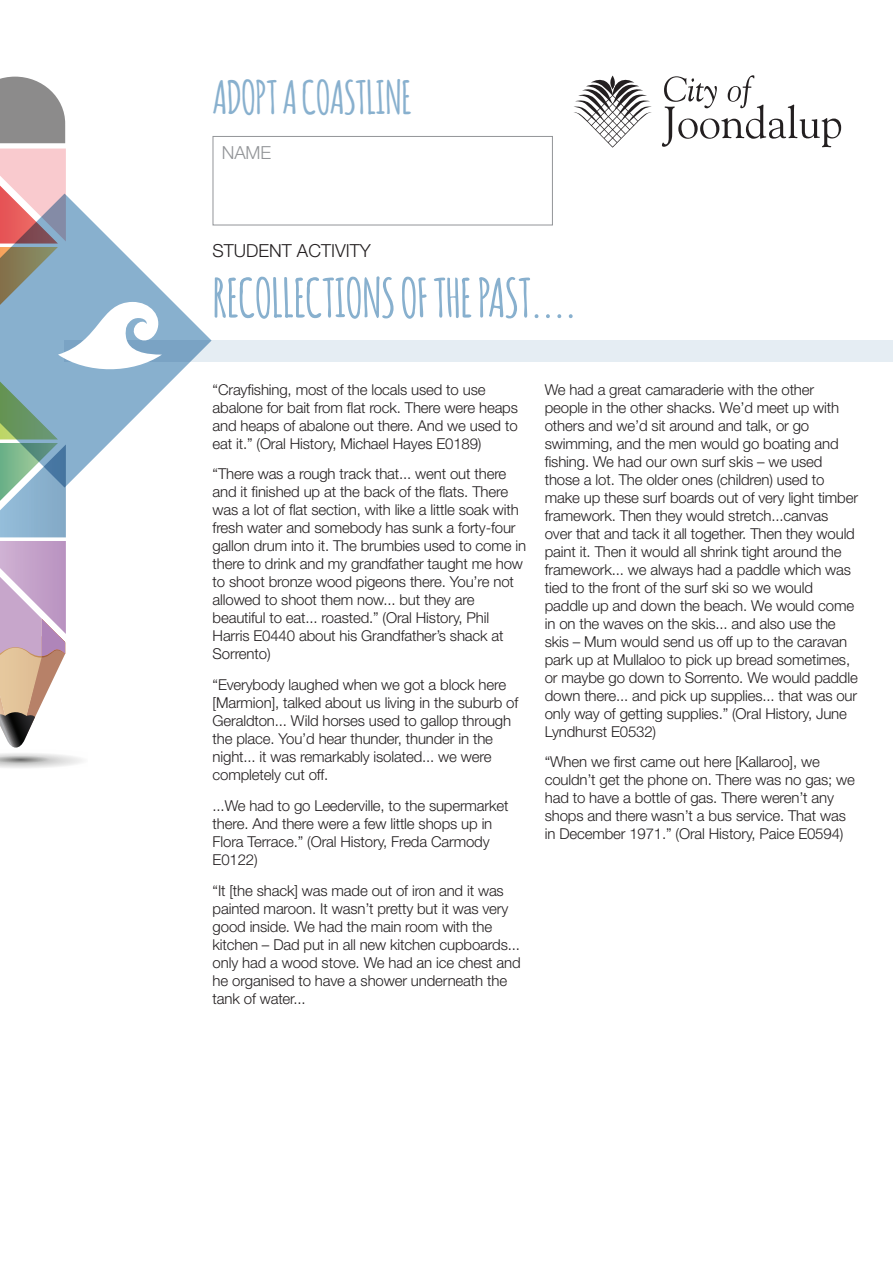
<style>
.page{position:relative;width:893px;height:1263px;background:#fff}
.page>*{position:absolute;margin:0;border:0;box-sizing:border-box;transform-origin:0 0}
.t1{font:700 52.5px "Amatic";color:#88b0ce}
.t2{font:700 45px "Amatic";color:#88b0ce}
.t3{font:300 18px "Helvetica Neue";color:#231f20}
.STUDENT__Text{font:300 18px "Helvetica Neue";color:#939598}
.STUDENT__Text-2{font:300 15px/18px "Helvetica Neue";letter-spacing:-.01em;color:#231f20}
</style>
<div class="page">
<div style="left:65px;top:341px;width:828px;height:21px;background:#e5edf3"></div>
<svg style="left:0;top:77px;width:65px;height:66px;background:#999898"></svg>
<svg style="left:574px;top:75px;width:267px;height:73px"></svg>
<div style="left:213px;top:136px;width:340px;height:89px;border:1px solid #939598"></div>
<svg style="left:163px;top:292px;width:49px;height:97px"></svg>
<svg style="left:0;top:149px;width:163px;height:619px"></svg>
<p class="t2" style="left:213px;top:65px;width:200px">ADOPT A COASTLINE</p>
<p class="STUDENT__Text" style="left:222px;top:141px;width:51px">NAME</p>
<p class="t3" style="left:213px;top:239px;width:160px">STUDENT ACTIVITY</p>
<p class="t1" style="left:213px;top:260px;width:365px">RECOLLECTIONS OF THE PAST....</p>
<p class="STUDENT__Text-2" style="left:213px;top:380px;width:307px">“Crayfishing, most of the locals used to use abalone for bait from flat rock. There were heaps and heaps of abalone out there. And we used to eat it.” (Oral History, Michael Hayes E0189)</p>
<p class="STUDENT__Text-2" style="left:213px;top:465px;width:315px">“There was a rough track that... went out there and it finished up at the back of the flats. There was a lot of flat section, with like a little soak with fresh water and somebody has sunk a forty-four gallon drum into it. The brumbies used to come in there to drink and my grandfather taught me how to shoot bronze wood pigeons there. You’re not allowed to shoot them now... but they are beautiful to eat... roasted.” (Oral History, Phil Harris E0440 about his Grandfather’s shack at Sorrento)</p>
<p class="STUDENT__Text-2" style="left:213px;top:675px;width:307px">“Everybody laughed when we got a block here [Marmion], talked about us living in the suburb of Geraldton... Wild horses used to gallop through the place. You’d hear thunder, thunder in the night... it was remarkably isolated... we were completely cut off.</p>
<p class="STUDENT__Text-2" style="left:213px;top:796px;width:297px">...We had to go Leederville, to the supermarket there. And there were a few little shops up in Flora Terrace.” (Oral History, Freda Carmody E0122)</p>
<p class="STUDENT__Text-2" style="left:213px;top:881px;width:310px">“It [the shack] was made out of iron and it was painted maroon. It wasn’t pretty but it was very good inside. We had the main room with the kitchen – Dad put in all new kitchen cupboards... only had a wood stove. We had an ice chest and he organised to have a shower underneath the tank of water...</p>
<p class="STUDENT__Text-2" style="left:545px;top:380px;width:315px">We had a great camaraderie with the other people in the other shacks. We’d meet up with others and we’d sit around and talk, or go swimming, and the men would go boating and fishing. We had our own surf skis – we used those a lot. The older ones (children) used to make up these surf boards out of very light timber framework. Then they would stretch...canvas over that and tack it all together. Then they would paint it. Then it would all shrink tight around the framework... we always had a paddle which was tied to the front of the surf ski so we would paddle up and down the beach. We would come in on the waves on the skis... and also use the skis – Mum would send us off up to the caravan park up at Mullaloo to pick up bread sometimes, or maybe go down to Sorrento. We would paddle down there... and pick up supplies... that was our only way of getting supplies.” (Oral History, June Lyndhurst E0532)</p>
<p class="STUDENT__Text-2" style="left:545px;top:753px;width:312px">“When we first came out here [Kallaroo], we couldn’t get the phone on. There was no gas; we had to have a bottle of gas. There weren’t any shops and there wasn’t a bus service. That was in December 1971.” (Oral History, Paice E0594)</p>
</div>
